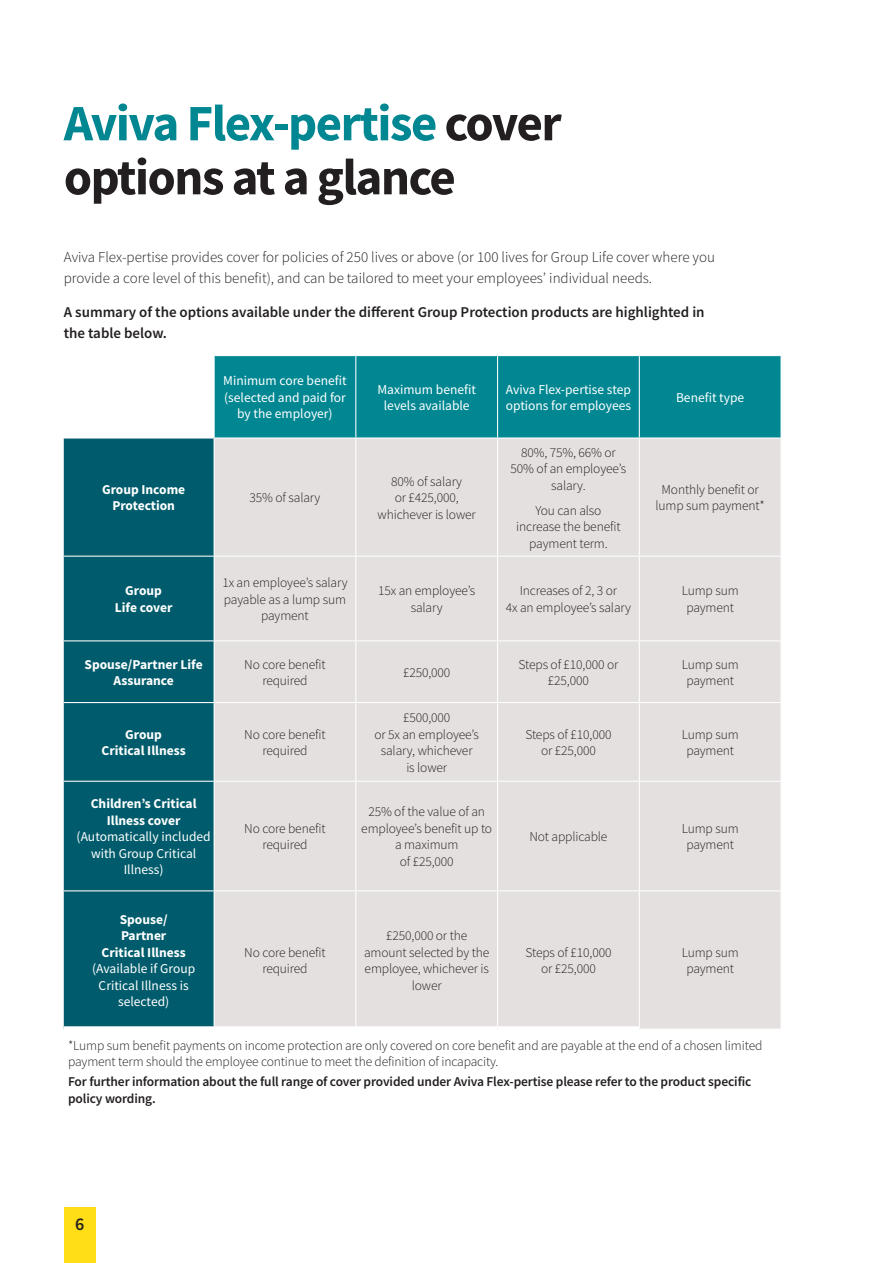
<style>
.page{position:relative;width:893px;height:1263px;background:#fff}
.page>*{position:absolute;margin:0;border:0;box-sizing:border-box;transform-origin:0 0}
.t1{font:700 51px/54px "Source Sans Pro";letter-spacing:-.03em;color:#231f20}
.t2{font:600 18px "Source Sans Pro";color:#231f20}
.t3{font:300 15px/21px "Source Sans Pro";color:#231f20}
.t4{font:600 15px/21px "Source Sans Pro";color:#231f20}
.t5{font:300 13.5px/16.5px "Source Sans Pro";letter-spacing:-.01em;color:#231f20;text-align:center}
.t6{font:13.5px/16.5px "Source Sans Pro";color:#fff;text-align:center}
.t7{font:700 13.5px/16.5px "Source Sans Pro";color:#fff;text-align:center}
.t8{font:600 13.5px/16.5px "Source Sans Pro";letter-spacing:-.01em;color:#231f20}
.s1{color:#008792}
</style>
<div class="page">
<div style="left:215px;top:356px;width:565px;height:81px;background:#008792"></div>
<div style="left:64px;top:438px;width:150px;height:588px;background:#005c6c"></div>
<div style="left:215px;top:438px;width:565px;height:590px;background:#e4e0df"></div>
<hr style="left:64px;top:781px;width:150px;height:1px;background:#fff">
<hr style="left:215px;top:781px;width:140px;height:1px;background:#fff">
<hr style="left:356px;top:781px;width:141px;height:1px;background:#fff">
<hr style="left:498px;top:781px;width:141px;height:1px;background:#fff">
<div style="left:214px;top:1026px;width:142px;height:6px;background:#fff"></div>
<div style="left:356px;top:1026px;width:142px;height:6px;background:#fff"></div>
<div style="left:498px;top:1026px;width:141px;height:6px;background:#fff"></div>
<hr style="left:355px;top:356px;width:1px;height:81px;background:#fff">
<hr style="left:497px;top:356px;width:1px;height:81px;background:#fff">
<hr style="left:639px;top:356px;width:1px;height:81px;background:#fff">
<hr style="left:355px;top:438px;width:1px;height:118px;background:#fff">
<hr style="left:497px;top:438px;width:1px;height:118px;background:#fff">
<hr style="left:639px;top:438px;width:1px;height:118px;background:#fff">
<hr style="left:64px;top:556px;width:150px;height:1px;background:#fff">
<hr style="left:214px;top:556px;width:142px;height:1px;background:#fff">
<hr style="left:356px;top:556px;width:142px;height:1px;background:#fff">
<hr style="left:355px;top:557px;width:1px;height:83px;background:#fff">
<hr style="left:498px;top:556px;width:141px;height:1px;background:#fff">
<hr style="left:497px;top:557px;width:1px;height:83px;background:#fff">
<hr style="left:639px;top:556px;width:143px;height:1px;background:#fff">
<hr style="left:639px;top:557px;width:1px;height:83px;background:#fff">
<hr style="left:64px;top:640px;width:150px;height:1px;background:#fff">
<hr style="left:214px;top:640px;width:142px;height:1px;background:#fff">
<hr style="left:356px;top:640px;width:142px;height:1px;background:#fff">
<hr style="left:355px;top:641px;width:1px;height:61px;background:#fff">
<hr style="left:498px;top:640px;width:141px;height:1px;background:#fff">
<hr style="left:497px;top:641px;width:1px;height:61px;background:#fff">
<hr style="left:639px;top:640px;width:143px;height:1px;background:#fff">
<hr style="left:639px;top:641px;width:1px;height:61px;background:#fff">
<hr style="left:64px;top:702px;width:150px;height:1px;background:#fff">
<hr style="left:214px;top:702px;width:142px;height:1px;background:#fff">
<hr style="left:356px;top:702px;width:142px;height:1px;background:#fff">
<hr style="left:355px;top:703px;width:1px;height:78px;background:#fff">
<hr style="left:498px;top:702px;width:141px;height:1px;background:#fff">
<hr style="left:497px;top:703px;width:1px;height:78px;background:#fff">
<hr style="left:639px;top:702px;width:143px;height:1px;background:#fff">
<hr style="left:639px;top:703px;width:1px;height:78px;background:#fff">
<hr style="left:355px;top:781px;width:1px;height:109px;background:#fff">
<hr style="left:497px;top:781px;width:1px;height:109px;background:#fff">
<hr style="left:639px;top:781px;width:143px;height:1px;background:#fff">
<hr style="left:639px;top:782px;width:1px;height:108px;background:#fff">
<hr style="left:64px;top:890px;width:150px;height:1px;background:#fff">
<hr style="left:214px;top:890px;width:142px;height:1px;background:#fff">
<hr style="left:356px;top:890px;width:142px;height:1px;background:#fff">
<hr style="left:355px;top:891px;width:1px;height:135px;background:#fff">
<hr style="left:498px;top:890px;width:141px;height:1px;background:#fff">
<hr style="left:497px;top:891px;width:1px;height:135px;background:#fff">
<hr style="left:639px;top:890px;width:143px;height:1px;background:#fff">
<hr style="left:639px;top:891px;width:1px;height:137px;background:#fff">
<div style="left:64px;top:1207px;width:31px;height:56px;background:#ffde17"></div>
<h1 class="t1" style="left:64px;top:96px;width:499px"><span class="s1">Aviva Flex-pertise</span> cover options at a glance</h1>
<p class="t3" style="left:64px;top:247px;width:653px">Aviva Flex-pertise provides cover for policies of 250 lives or above (or 100 lives for Group Life cover where you provide a core level of this benefit), and can be tailored to meet your employees’ individual needs.</p>
<p class="t4" style="left:64px;top:301px;width:642px">A summary of the options available under the different Group Protection products are highlighted in the table below.</p>
<p class="t6" style="left:223px;top:373px;width:125px">Minimum core benefit (selected and paid for by the employer)</p>
<p class="t6" style="left:377px;top:381px;width:100px">Maximum benefit levels available</p>
<p class="t6" style="left:506px;top:381px;width:127px;text-align:left">Aviva Flex-pertise step options for employees</p>
<p class="t6" style="left:676px;top:389px;width:70px">Benefit type</p>
<p class="t7" style="left:102px;top:481px;width:85px">Group Income<br>Protection</p>
<p class="t5" style="left:249px;top:489px;width:72px">35% of salary</p>
<p class="t5" style="left:378px;top:473px;width:100px">80% of salary<br>or £425,000, whichever is lower</p>
<p class="t5" style="left:511px;top:444px;width:117px">80%, 75%, 66% or<br>50% of an employee’s salary.</p>
<p class="t5" style="left:516px;top:502px;width:106px">You can also increase the benefit payment term.</p>
<p class="t5" style="left:655px;top:481px;width:111px">Monthly benefit or lump sum payment*</p>
<p class="t7" style="left:115px;top:582px;width:59px">Group<br>Life cover</p>
<p class="t5" style="left:222px;top:574px;width:127px">1x an employee’s salary payable as a lump sum payment</p>
<p class="t5" style="left:378px;top:583px;width:99px">15x an employee’s salary</p>
<p class="t5" style="left:506px;top:583px;width:127px">Increases of 2, 3 or<br>4x an employee’s salary</p>
<p class="t5" style="left:682px;top:583px;width:58px">Lump sum payment</p>
<p class="t7" style="left:85px;top:655px;width:120px">Spouse/Partner Life<br>Assurance</p>
<p class="t5" style="left:244px;top:656px;width:83px">No core benefit required</p>
<p class="t5" style="left:403px;top:664px;width:49px">£250,000</p>
<p class="t5" style="left:519px;top:656px;width:101px">Steps of £10,000 or £25,000</p>
<p class="t5" style="left:682px;top:656px;width:58px">Lump sum payment</p>
<p class="t7" style="left:102px;top:726px;width:86px">Group<br>Critical Illness</p>
<p class="t5" style="left:244px;top:726px;width:83px">No core benefit required</p>
<p class="t7" style="left:91px;top:795px;width:107px">Children’s Critical<br>Illness cover</p>
<p class="t6" style="left:77px;top:828px;width:136px">(Automatically included with Group Critical<br>Illness)</p>
<p class="t5" style="left:244px;top:820px;width:83px">No core benefit required</p>
<p class="t7" style="left:102px;top:911px;width:86px">Spouse/<br>Partner<br>Critical Illness</p>
<p class="t6" style="left:92px;top:960px;width:105px">(Available if Group<br>Critical Illness is selected)</p>
<p class="t5" style="left:244px;top:944px;width:83px">No core benefit required</p>
<p class="t5" style="left:374px;top:709px;width:106px">£500,000<br>or 5x an employee’s salary, whichever<br>is lower</p>
<p class="t5" style="left:361px;top:804px;width:132px">25% of the value of an employee’s benefit up to a maximum<br>of £25,000</p>
<p class="t5" style="left:364px;top:927px;width:127px">£250,000 or the amount selected by the employee, whichever is lower</p>
<p class="t5" style="left:525px;top:726px;width:88px">Steps of £10,000 or £25,000</p>
<p class="t5" style="left:682px;top:726px;width:58px">Lump sum payment</p>
<p class="t5" style="left:529px;top:828px;width:80px">Not applicable</p>
<p class="t5" style="left:682px;top:820px;width:58px">Lump sum payment</p>
<p class="t5" style="left:525px;top:944px;width:88px">Steps of £10,000 or £25,000</p>
<p class="t5" style="left:682px;top:944px;width:58px">Lump sum payment</p>
<p class="t5" style="left:68px;top:1037px;width:696px;text-align:left">*Lump sum benefit payments on income protection are only covered on core benefit and are payable at the end of a chosen limited payment term should the employee continue to meet the definition of incapacity.</p>
<p class="t8" style="left:68px;top:1073px;width:685px">For further information about the full range of cover provided under Aviva Flex-pertise please refer to the product specific policy wording.</p>
<h2 class="t2" style="left:75px;top:1212px;width:11px">6</h2>
</div>
